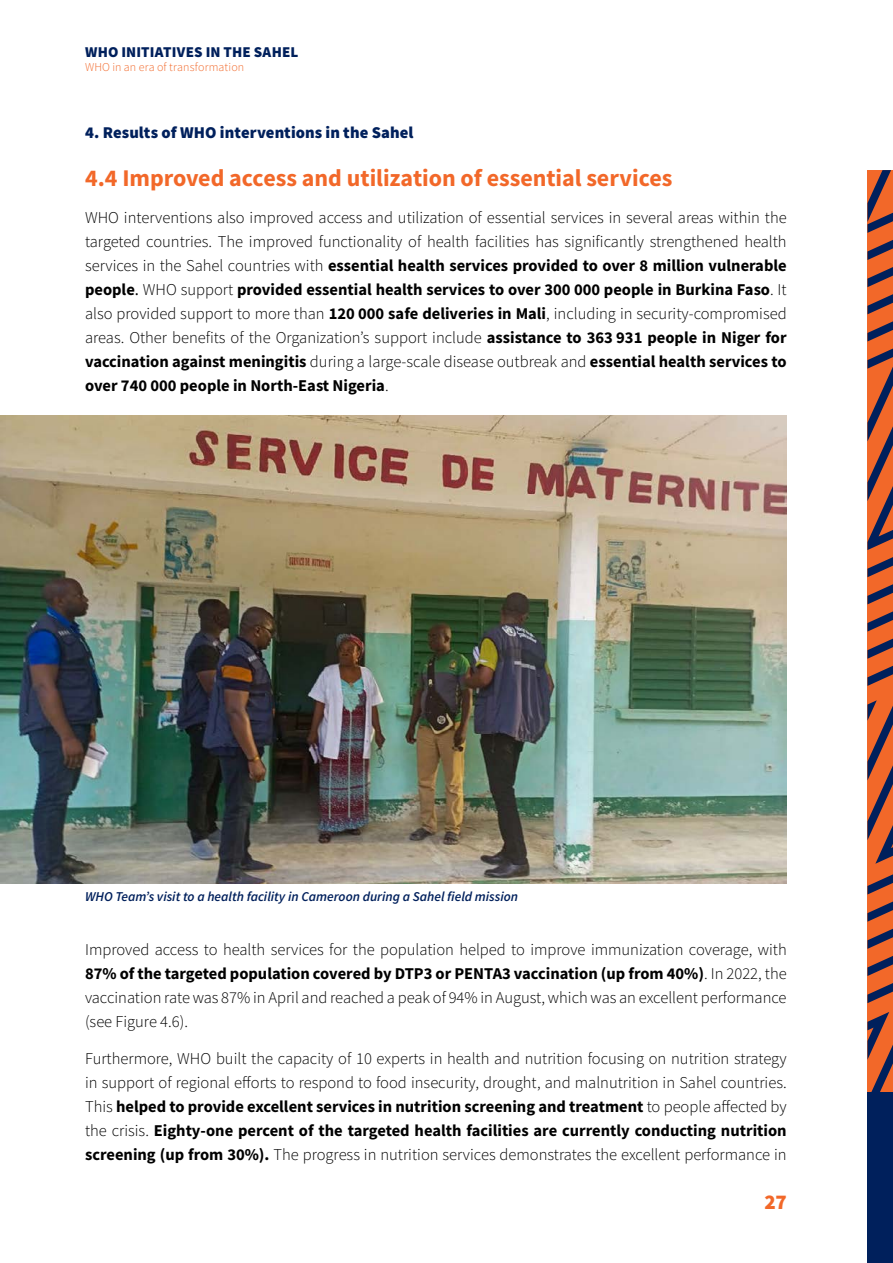
<style>
.page{position:relative;width:893px;height:1263px;background:#fff}
.page>*{position:absolute;margin:0;border:0;box-sizing:border-box;transform-origin:0 0}
.t1{font:700 24px "Source Sans Pro";color:#f26829}
.t2{font:900 21px "Source Sans Pro";color:#f26829}
.t3{font:300 16.5px/24px "Source Sans Pro";color:#000;text-align:justify}
.t4{font:900 16.5px "Source Sans Pro";letter-spacing:.005em;color:#00205c}
.t5{font:900 15px "Source Sans Pro";letter-spacing:.01em;color:#00205c}
.t6{font:italic 600 13.5px "Source Sans Pro";color:#00205c}
.t7{font:300 12px "Source Sans Pro";letter-spacing:.01em;color:#f26829}
.s1{font-weight:700}
.s2{font-weight:400}
</style>
<div class="page">
<div style="left:867px;top:170px;width:26px;height:927px;background:#f26829"></div>
<svg style="left:867px;top:956px;width:26px;height:20px"></svg>
<svg style="left:867px;top:983px;width:26px;height:110px"></svg>
<svg style="left:867px;top:611px;width:26px;height:338px"></svg>
<svg style="left:867px;top:294px;width:26px;height:310px"></svg>
<svg style="left:867px;top:267px;width:26px;height:20px"></svg>
<svg style="left:867px;top:240px;width:26px;height:20px"></svg>
<svg style="left:867px;top:170px;width:26px;height:63px"></svg>
<div style="left:867px;top:1093px;width:26px;height:170px;background:#00205c"></div>
<img style="left:0;top:416px;width:787px;height:468px">
<p class="t5" style="left:85px;top:41px;width:215px">WHO INITIATIVES IN THE SAHEL</p>
<p class="t7" style="left:85px;top:60px;width:161px">WHO in an era of transformation</p>
<p class="t4" style="left:85px;top:121px;width:330px">4. Results of WHO interventions in the Sahel</p>
<h1 class="t1" style="left:85px;top:162px;width:589px">4.4 Improved access and utilization of essential services</h1>
<p class="t3" style="left:85px;top:205px;width:703px">WHO interventions also improved access and utilization of essential services in several areas within the targeted countries. The improved functionality of health facilities has significantly strengthened health services in the Sahel countries with <span class="s1">essential health services provided to over 8 million vulnerable people</span><span class="s2">.</span> WHO support <span class="s1">provided essential health services to over 300 000 people in Burkina Faso</span>. It also provided support to more than <span class="s1">120 000 safe deliveries in Mali</span>, including in security-compromised areas. Other benefits of the Organization’s support include <span class="s1">assistance to 363 931 people in Niger for vaccination against meningitis</span> during a large-scale disease outbreak and <span class="s1">essential health services to over 740 000 people in North-East Nigeria</span>.</p>
<p class="t6" style="left:85px;top:888px;width:435px">WHO Team’s visit to a health facility in Cameroon during a Sahel field mission</p>
<p class="t3" style="left:85px;top:938px;width:703px">Improved access to health services for the population helped to improve immunization coverage, with <span class="s1">87% of the targeted population covered by DTP3 or PENTA3 vaccination (up from 40%)</span>. In 2022, the vaccination rate was 87% in April and reached a peak of 94% in August, which was an excellent performance (see Figure 4.6).</p>
<p class="t3" style="left:85px;top:1047px;width:703px">Furthermore, WHO built the capacity of 10 experts in health and nutrition focusing on nutrition strategy in support of regional efforts to respond to food insecurity, drought, and malnutrition in Sahel countries.<br>This <span class="s1">helped to provide excellent services in nutrition screening and treatment</span> to people affected by the crisis. <span class="s1">Eighty-one percent of the targeted health facilities are currently conducting nutrition screening (up from 30%).</span> The progress in nutrition services demonstrates the excellent performance in</p>
<p class="t2" style="left:764px;top:1187px;width:24px">27</p>
</div>
